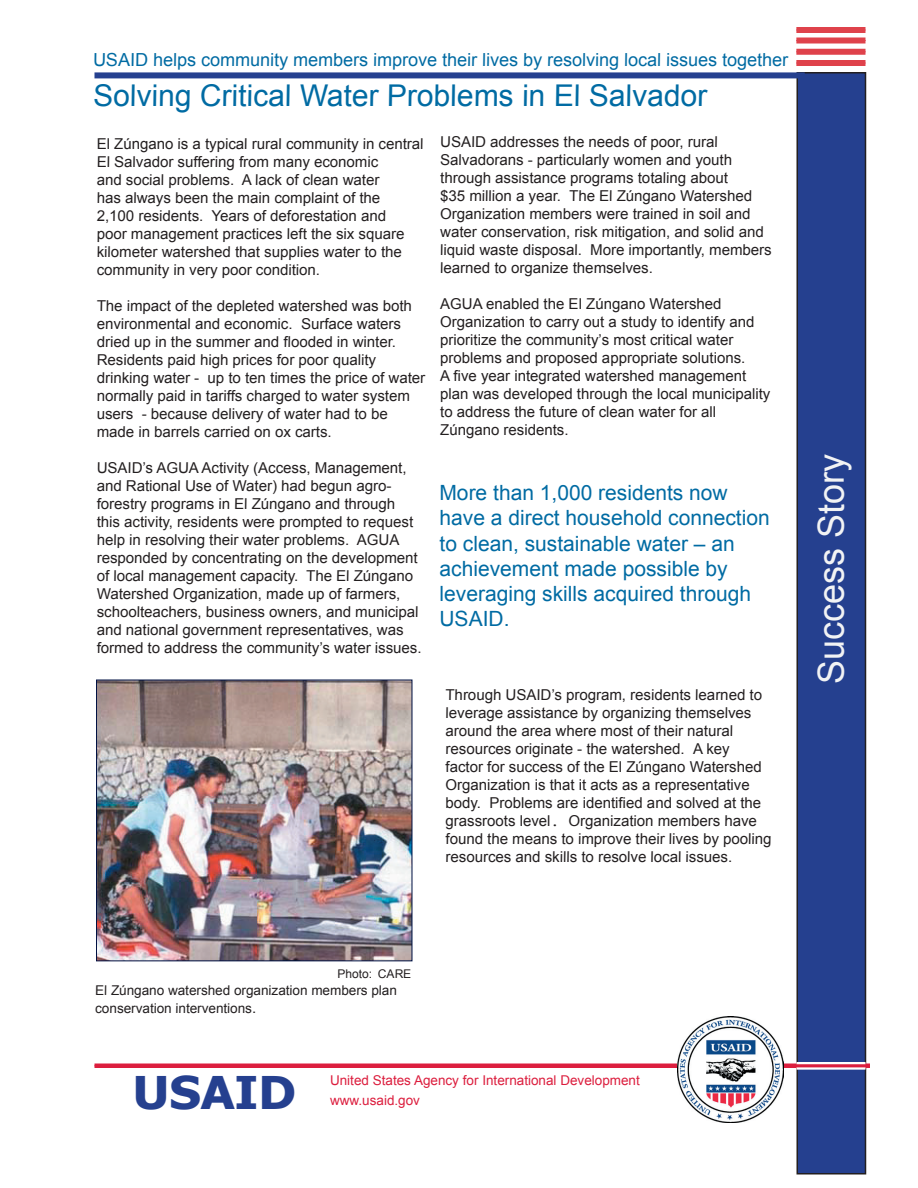
<style>
.page{position:relative;width:918px;height:1188px;background:#fff}
.page>*{position:absolute;margin:0;border:0;box-sizing:border-box;transform-origin:0 0}
.t1{font:700 45px "Tahoma";color:#25408f;scale:1.1 1}
.t2{font:36px "Arial";color:#f2f3f4}
.Headline{font:30px "Arial";color:#006ba3}
.t3{font:21px/25.2px "Arial";color:#006ba3}
.Summary{font:18px "Arial";color:#006ba3}
.Summary-2{font:15px/18px "Arial";color:#231f20}
.Storylead{font:15px/18px "Arial";color:#231f20}
.Main_Body_Copy{font:15px/18px "Arial";color:#231f20}
.Storylead-2{font:13.5px/18px "Arial";color:#231f20}
.t4{font:13.5px "Arial";color:#dc1e3e}
.Photographspname{font:12px "Arial";color:#231f20}
.s1{font-family:"Courier New"}
.s2{font-size:15px}
</style>
<div class="page">
<div style="left:797px;top:73px;width:69px;height:1101px;background:#25408f"></div>
<div style="left:796px;top:72px;width:70px;height:1102px;border:2px solid #231f20"></div>
<div style="left:94px;top:72px;width:711px;height:6px;background:#25408f"></div>
<hr style="left:94px;top:1064px;width:776px;height:4px;background:#dc1e3e">
<hr style="left:796px;top:1067px;width:70px;height:3px;background:#fff">
<img style="left:677px;top:1017px;width:106px;height:106px">
<div style="left:796px;top:60px;width:70px;height:6px;background:#df424b"></div>
<div style="left:796px;top:49px;width:69px;height:6px;background:#df424b"></div>
<div style="left:796px;top:38px;width:69px;height:6px;background:#df424b"></div>
<div style="left:796px;top:27px;width:69px;height:6px;background:#df424b"></div>
<hr style="left:796px;top:1062px;width:69px;height:2px;background:#fff">
<img style="left:98px;top:682px;width:312px;height:277px">
<div style="left:96px;top:680px;width:316px;height:281px;border:1px solid #001143"></div>
<p class="Summary" style="left:93px;top:47px;width:697px">USAID helps community members improve their lives by resolving local issues together</p>
<p class="Headline" style="left:93px;top:75px;width:616px">Solving Critical Water Problems in El Salvador</p>
<p class="Storylead" style="left:97px;top:135px;width:329px">El Zúngano is a typical rural community in central El Salvador suffering from many economic<br>and social problems. A lack of clean water<br>has always been the main complaint of the<br>2,100 residents. Years of deforestation and<br>poor management practices left the six square kilometer watershed that supplies water to the community in very poor condition.</p>
<p class="Storylead" style="left:97px;top:297px;width:330px">The impact of the depleted watershed was both environmental and economic. Surface waters dried up in the summer and flooded in winter.<br>Residents paid high prices for poor quality drinking water - up to ten times the price of water normally paid in tariffs charged to water system users - because delivery of water had to be made in barrels carried on ox carts.</p>
<p class="Summary-2" style="left:97px;top:459px;width:327px">USAID’s AGUA Activity (Access, Management, and Rational Use of Water) had begun agro&shy;forestry programs in El Zúngano and through this activity, residents were prompted to request help in resolving their water problems. AGUA responded by concentrating on the development of local management capacity. The El Zúngano Watershed Organization, made up of farmers, schoolteachers, business owners, and municipal and national government representatives, was formed to address the community’s water issues.</p>
<p class="Main_Body_Copy" style="left:440px;top:132px;width:333px">USAID addresses the needs of poor, rural Salvadorans - particularly women and youth through assistance programs totaling about<br>$35 million a year. The El Zúngano Watershed Organization members were trained in soil and water conservation, risk mitigation, and solid and liquid waste disposal. More importantly, members learned to organize themselves.</p>
<p class="Main_Body_Copy" style="left:440px;top:294px;width:316px">AGUA enabled the El Zúngano Watershed Organization to carry out a study to identify and prioritize the community’s most critical water problems and proposed appropriate solutions.</p>
<p class="Main_Body_Copy" style="left:440px;top:366px;width:332px">A five year integrated watershed management plan was developed through the local municipality to address the future of clean water for all Zúngano residents.</p>
<p class="t3" style="left:439px;top:480px;width:332px">More than 1,000 residents now have a direct household connection to clean, sustainable water – an achievement made possible by leveraging skills acquired through<br>USAID.</p>
<p class="Summary-2" style="left:445px;top:685px;width:328px">Through USAID’s program, residents learned to leverage assistance by organizing themselves around the area where most of their natural resources originate - the watershed. A key<br>factor for success of the El Zúngano Watershed Organization is that it acts as a representative body. Problems are identified and solved at the grassroots level<span class="s1">.</span> Organization members have found the means to improve their lives by pooling resources and skills to resolve local issues.</p>
<p class="t2" style="left:806px;top:684px;width:232px;rotate:-90deg">Success Story</p>
<p class="Photographspname" style="left:337px;top:966px;width:36px">Photo:</p>
<p class="Photographspname" style="left:378px;top:966px;width:35px">CARE</p>
<p class="Storylead-2" style="left:95px;top:982px;width:303px">El Zúngano watershed organization members plan conservation interventions<span class="s2">.</span></p>
<p class="t1" style="left:133px;top:1061px;width:150px">USAID</p>
<p class="t4" style="left:330px;top:1071px;width:311px">United States Agency for International Development</p>
<p class="t4" style="left:330px;top:1091px;width:92px">www.usaid.gov</p>
</div>
